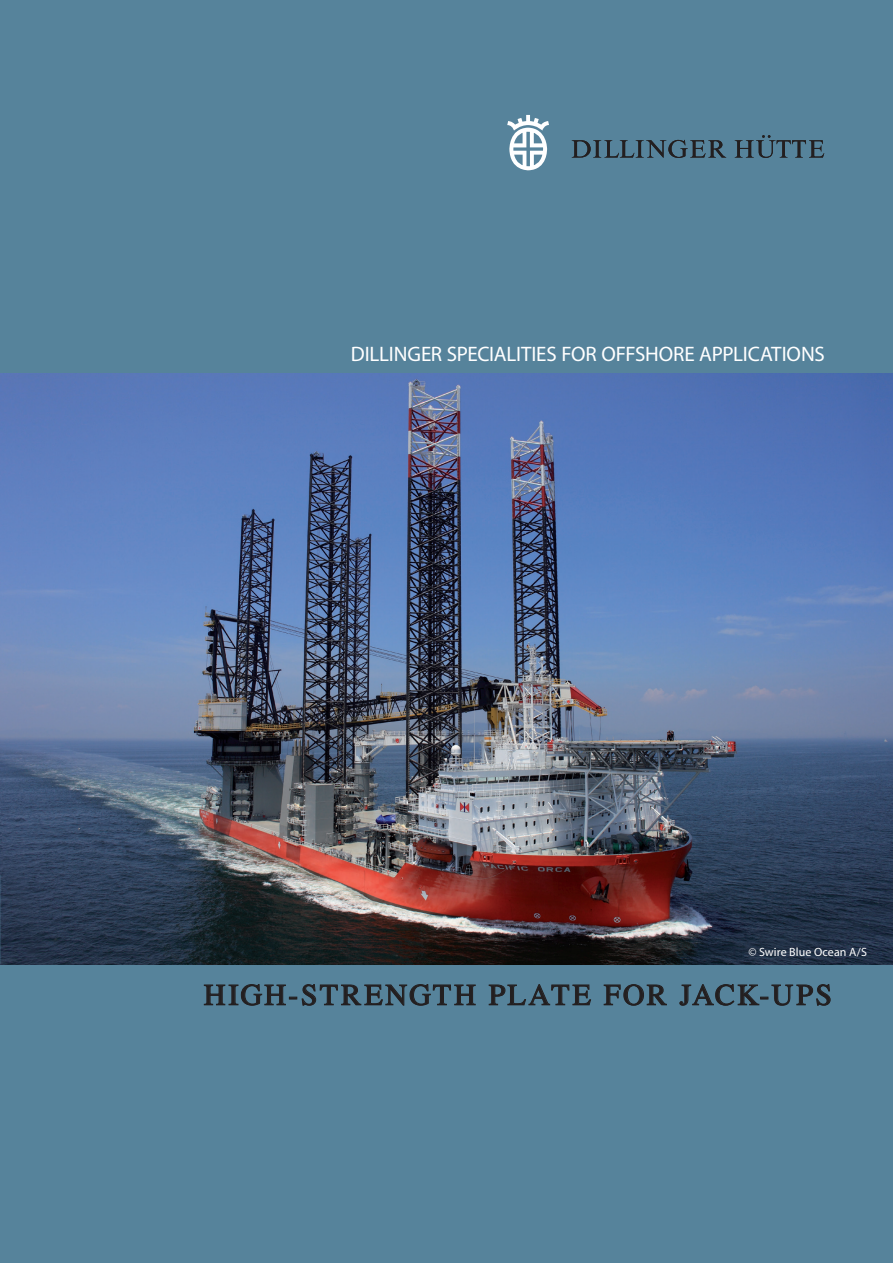
<style>
.page{position:relative;width:893px;height:1263px;background:#56839b}
.page>*{position:absolute;margin:0;border:0;box-sizing:border-box;transform-origin:0 0}
.t1{font:30px "Times";letter-spacing:.08em;color:#231f20}
.t2{font:21px "Myriad";letter-spacing:-.015em;color:#fff}
.t3{font:12px "Myriad";letter-spacing:.005em;color:#fff}
</style>
<div class="page">
<svg style="left:507px;top:115px;width:42px;height:56px"></svg>
<img style="left:0;top:373px;width:893px;height:591px">
<svg style="left:203px;top:984px;width:273px;height:22px"></svg>
<svg style="left:488px;top:984px;width:103px;height:22px"></svg>
<svg style="left:603px;top:984px;width:64px;height:22px"></svg>
<svg style="left:679px;top:984px;width:152px;height:22px"></svg>
<svg style="left:572px;top:140px;width:154px;height:18px"></svg>
<svg style="left:735px;top:135px;width:89px;height:23px"></svg>
<p class="t2" style="left:351px;top:344px;width:476px">DILLINGER SPECIALITIES FOR OFFSHORE APPLICATIONS</p>
<p class="t3" style="left:748px;top:946px;width:120px">© Swire Blue Ocean A/S</p>
<p class="t1" style="left:204px;top:978px;width:630px">HIGH-STRENGTH PLATE FOR JACK-UPS</p>
</div>
